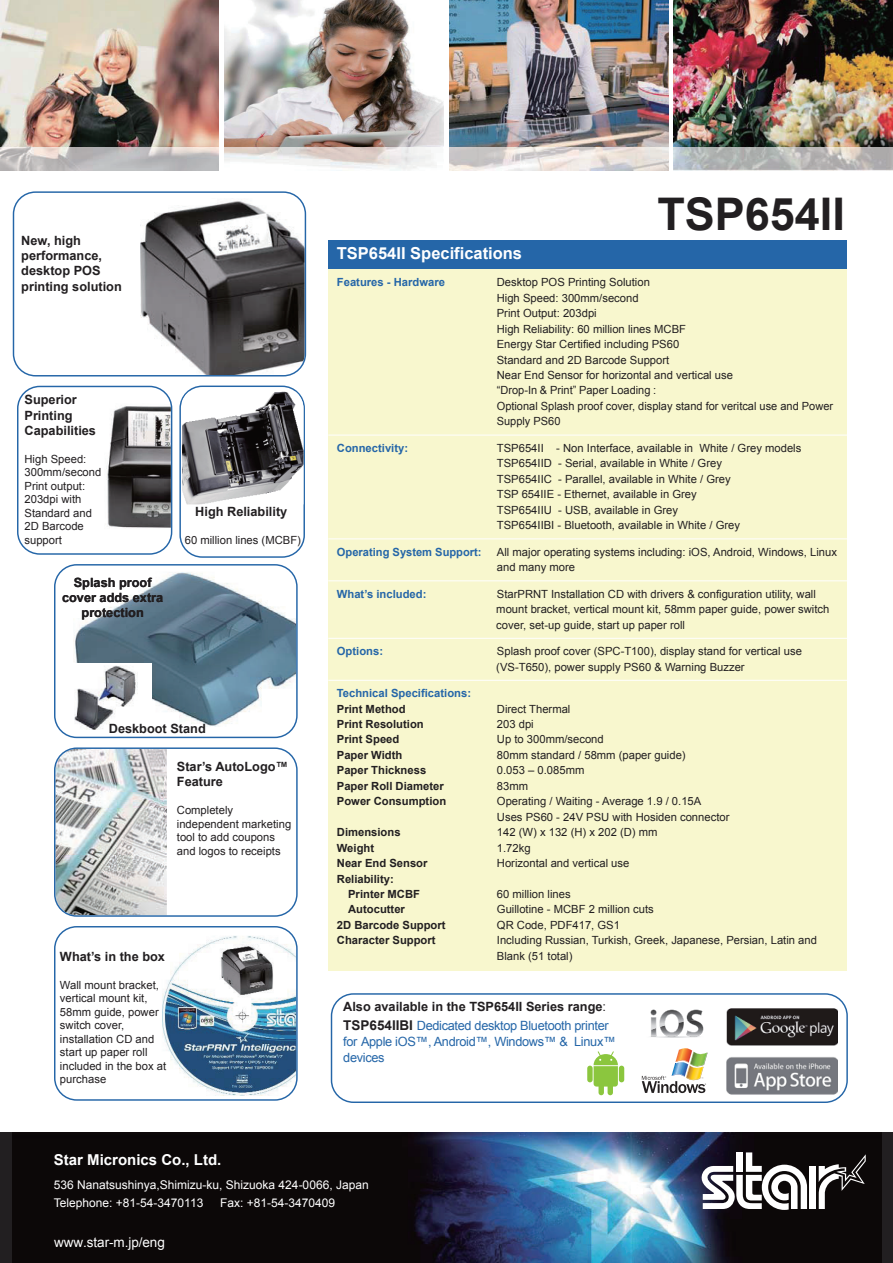
<style>
.page{position:relative;width:893px;height:1263px;background:#fff}
.page>*{position:absolute;margin:0;border:0;box-sizing:border-box;transform-origin:0 0}
.t1{font:700 45px "Arial";color:#221f21}
.t2{font:700 16.5px "Arial";color:#fff}
.t3{font:700 15px "Arial";color:#fff}
.t4{font:13.5px "Arial";letter-spacing:-.005em;color:#fff}
.t5{font:700 12.75px/15.3px "Arial";color:#221f21}
.t6{font:12.75px/15.6px "Arial";letter-spacing:-.025em;color:#2566a8}
.t7{font:12px/18.8px "Arial";color:#fff}
.t8{font:11.25px/15.5px "Arial";color:#221f21}
.t9{font:700 11.25px/15.5px "Arial";color:#221f21}
.t10{font:700 11.25px "Arial";color:#2566a8}
.s1{font-weight:400}
.s2{font-size:13.5px}
.s3{font-weight:400;color:#2566a8}
</style>
<div class="page">
<svg style="left:13px;top:191px;width:293px;height:185px"></svg>
<svg style="left:17px;top:386px;width:155px;height:169px"></svg>
<svg style="left:54px;top:747px;width:244px;height:170px"></svg>
<svg style="left:54px;top:926px;width:244px;height:175px"></svg>
<svg style="left:179px;top:386px;width:126px;height:172px"></svg>
<img style="left:182px;top:392px;width:121px;height:112px">
<div style="left:328px;top:269px;width:519px;height:702px;background:#f8f7ce"></div>
<hr style="left:328px;top:435px;width:519px;height:1px;background:#fff">
<hr style="left:328px;top:538px;width:519px;height:1px;background:#fff">
<hr style="left:328px;top:580px;width:519px;height:1px;background:#fff">
<hr style="left:328px;top:638px;width:519px;height:1px;background:#fff">
<hr style="left:328px;top:680px;width:519px;height:1px;background:#fff">
<div style="left:328px;top:241px;width:519px;height:28px;background:#2566a8"></div>
<svg style="left:54px;top:564px;width:244px;height:174px"></svg>
<div style="left:62px;top:664px;width:89px;height:66px;background:#fff"></div>
<img style="left:75px;top:665px;width:63px;height:65px">
<img style="left:0;top:0;width:219px;height:147px">
<img style="left:225px;top:0;width:219px;height:147px">
<img style="left:449px;top:0;width:219px;height:147px">
<img style="left:674px;top:0;width:219px;height:147px">
<svg style="left:0;top:147px;width:893px;height:24px"></svg>
<img style="left:0;top:147px;width:219px;height:23px">
<img style="left:225px;top:147px;width:219px;height:23px">
<img style="left:449px;top:147px;width:219px;height:23px">
<img style="left:674px;top:147px;width:219px;height:23px">
<div style="left:0;top:1133px;width:893px;height:130px;background:#221f21"></div>
<img style="left:13px;top:1133px;width:868px;height:130px">
<svg style="left:331px;top:993px;width:517px;height:110px"></svg>
<svg style="left:646px;top:1009px;width:57px;height:29px"></svg>
<div style="left:587px;top:1066px;width:6px;height:16px;background:#8bc63e;border-radius:3px"></div>
<div style="left:619px;top:1066px;width:5px;height:16px;background:#8bc63e;border-radius:3px"></div>
<svg style="left:594px;top:1051px;width:24px;height:44px"></svg>
<svg style="left:642px;top:1048px;width:66px;height:45px"></svg>
<svg style="left:819px;top:1154px;width:47px;height:55px;background:#403d3d"></svg>
<svg style="left:700px;top:1152px;width:107px;height:58px;background:#848386"></svg>
<div style="left:809px;top:1166px;width:7px;height:43px;background:#fff"></div>
<p class="t5" style="left:21px;top:233px;width:102px">New, high performance, desktop POS printing solution</p>
<p class="t5" style="left:25px;top:393px;width:73px">Superior<br>Printing<br>Capabilities</p>
<p class="t8" style="left:25px;top:452px;width:78px;line-height:13.5px">High Speed:<br>300mm/second<br>Print output:<br>203dpi with<br>Standard and<br>2D Barcode support</p>
<p class="t5" style="left:62px;top:575px;width:103px;text-align:center">Splash proof cover adds extra protection</p>
<p class="t5" style="left:195px;top:504px;width:94px">High Reliability</p>
<p class="t8" style="left:185px;top:532px;width:118px">60 million lines (MCBF)</p>
<p class="t5" style="left:109px;top:721px;width:99px">Deskboot Stand</p>
<p class="t5" style="left:177px;top:759px;width:113px">Star’s AutoLogo™<br>Feature</p>
<p class="t8" style="left:177px;top:804px;width:116px;line-height:13.5px">Completely independent marketing tool to add coupons and logos to receipts</p>
<p class="t5" style="left:60px;top:949px;width:107px">What’s in the box</p>
<p class="t8" style="left:60px;top:978px;width:108px;line-height:13.5px">Wall mount bracket, vertical mount kit,<br>58mm guide, power switch cover, installation CD and start up paper roll included in the box at purchase</p>
<h2 class="t2" style="left:337px;top:243px;width:187px">TSP654II Specifications</h2>
<h1 class="t1" style="left:657px;top:184px;width:189px">TSP654II</h1>
<p class="t10" style="left:337px;top:275px;width:110px">Features - Hardware</p>
<p class="t8" style="left:497px;top:275px;width:338px">Desktop POS Printing Solution<br>High Speed: 300mm/second<br>Print Output: 203dpi<br>High Reliability: 60 million lines MCBF<br>Energy Star Certified including PS60<br>Standard and 2D Barcode Support<br>Near End Sensor for horizontal and vertical use<br>“Drop-In &amp; Print” Paper Loading :<br>Optional Splash proof cover, display stand for veritcal use and Power Supply PS60</p>
<p class="t10" style="left:337px;top:440px;width:73px">Connectivity:</p>
<p class="t8" style="left:497px;top:440px;width:306px">TSP654II - Non Interface, available in White / Grey models TSP654IID - Serial, available in White / Grey<br>TSP654IIC - Parallel, available in White / Grey<br>TSP 654IIE - Ethernet, available in Grey<br>TSP654IIU - USB, available in Grey<br>TSP654IIBI - Bluetooth, available in White / Grey</p>
<p class="t10" style="left:337px;top:544px;width:146px">Operating System Support:</p>
<p class="t8" style="left:497px;top:544px;width:342px">All major operating systems including: iOS, Android, Windows, Linux and many more</p>
<p class="t10" style="left:337px;top:586px;width:91px">What’s included:</p>
<p class="t8" style="left:496px;top:586px;width:335px">StarPRNT Installation CD with drivers &amp; configuration utility, wall mount bracket, vertical mount kit, 58mm paper guide, power switch cover, set-up guide, start up paper roll</p>
<p class="t10" style="left:337px;top:644px;width:48px">Options:</p>
<p class="t8" style="left:496px;top:643px;width:307px">Splash proof cover (SPC-T100), display stand for vertical use (VS-T650), power supply PS60 &amp; Warning Buzzer</p>
<p class="t10" style="left:337px;top:686px;width:136px">Technical Specifications:</p>
<p class="t9" style="left:337px;top:701px;width:70px">Print Method</p>
<p class="t8" style="left:497px;top:701px;width:75px">Direct Thermal</p>
<p class="t9" style="left:337px;top:717px;width:88px">Print Resolution</p>
<p class="t8" style="left:497px;top:716px;width:38px">203 dpi</p>
<p class="t9" style="left:337px;top:732px;width:64px">Print Speed</p>
<p class="t8" style="left:497px;top:732px;width:108px">Up to 300mm/second</p>
<p class="t9" style="left:337px;top:747px;width:67px">Paper Width</p>
<p class="t8" style="left:497px;top:747px;width:190px">80mm standard / 58mm (paper guide)</p>
<p class="t9" style="left:337px;top:763px;width:91px">Paper Thickness</p>
<p class="t8" style="left:497px;top:763px;width:89px">0.053 – 0.085mm</p>
<p class="t9" style="left:337px;top:778px;width:108px">Paper Roll Diameter</p>
<p class="t8" style="left:497px;top:778px;width:33px">83mm</p>
<p class="t9" style="left:337px;top:794px;width:111px">Power Consumption</p>
<p class="t8" style="left:497px;top:794px;width:234px">Operating / Waiting - Average 1.9 / 0.15A<br>Uses PS60 - 24V PSU with Hosiden connector</p>
<p class="t9" style="left:337px;top:825px;width:65px">Dimensions</p>
<p class="t8" style="left:497px;top:824px;width:162px">142 (W) x 132 (H) x 202 (D) mm</p>
<p class="t9" style="left:337px;top:840px;width:39px">Weight</p>
<p class="t8" style="left:497px;top:840px;width:35px">1.72kg</p>
<p class="t9" style="left:337px;top:856px;width:92px">Near End Sensor</p>
<p class="t8" style="left:497px;top:855px;width:134px">Horizontal and vertical use</p>
<p class="t9" style="left:348px;top:871px;width:73px;text-indent:-11px">Reliability:<br>Printer MCBF</p>
<p class="t8" style="left:497px;top:886px;width:75px">60 million lines</p>
<p class="t9" style="left:348px;top:902px;width:58px">Autocutter</p>
<p class="t8" style="left:497px;top:902px;width:158px">Guillotine - MCBF 2 million cuts</p>
<p class="t9" style="left:337px;top:917px;width:110px">2D Barcode Support</p>
<p class="t8" style="left:497px;top:917px;width:125px">QR Code, PDF417, GS1</p>
<p class="t9" style="left:337px;top:933px;width:100px">Character Support</p>
<p class="t8" style="left:497px;top:933px;width:322px">Including Russian, Turkish, Greek, Japanese, Persian, Latin and<br>Blank (51 total)</p>
<p class="t5" style="left:343px;top:997px;width:267px;line-height:19.5px">Also available in the TSP654II Series range<span class="s1">:<br></span><span class="s2">TSP654IIBI</span> <span class="s3">Dedicated desktop Bluetooth printer</span></p>
<p class="t6" style="left:343px;top:1034px;width:274px">for Apple iOS™, Android™, Windows™ &amp; Linux™ devices</p>
<h3 class="t3" style="left:54px;top:1150px;width:169px">Star Micronics Co., Ltd.</h3>
<p class="t7" style="left:54px;top:1175px;width:316px">536 Nanatsushinya,Shimizu-ku, Shizuoka 424-0066, Japan<br>Telephone: +81-54-3470113</p>
<p class="t7" style="left:220px;top:1194px;width:117px">Fax: +81-54-3470409</p>
<p class="t4" style="left:54px;top:1233px;width:112px">www.star-m.jp/eng</p>
</div>
